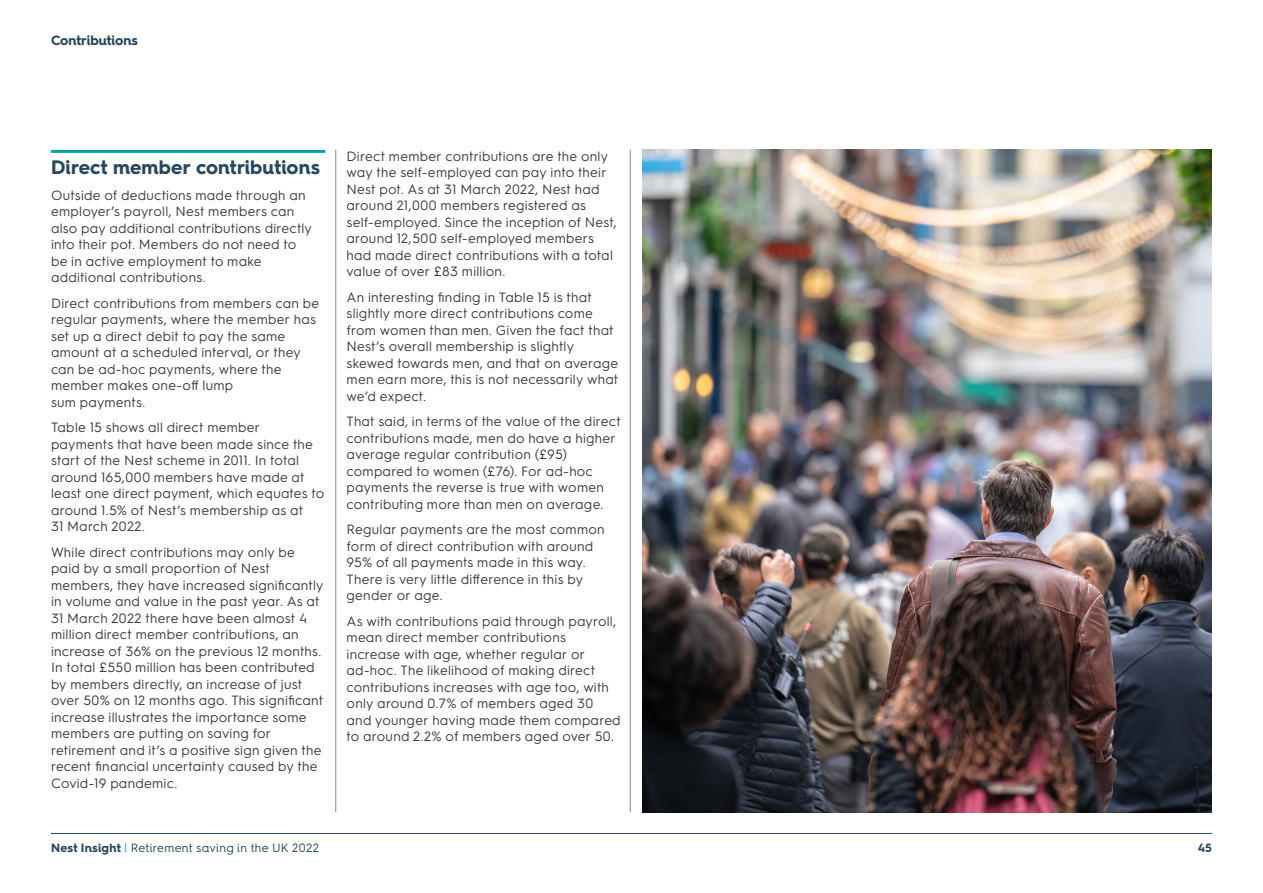
<style>
.page{position:relative;width:1263px;height:893px;background:#fff}
.page>*{position:absolute;margin:0;border:0;box-sizing:border-box;transform-origin:0 0}
.Subheading_L1_13_17p{font:700 19.5px "Hurme Geometric Sans 4";letter-spacing:.005em;color:#27465f}
.Body_Text_9_11pt___6{font:13.5px/16.5px "Hurme Geometric Sans 3";letter-spacing:.015em;color:#3d3c3b}
.t1{font:700 13.5px "Hurme Geometric Sans 4";color:#27465f}
.t2{font:12px "Hurme Geometric Sans 4";letter-spacing:.015em;color:#27465f}
.t3{font:700 12px "Hurme Geometric Sans 4";color:#27465f}
.s1{font-weight:700}
.s2{color:#00a3a6}
</style>
<div class="page">
<hr style="left:51px;top:833px;width:1161px;height:1px;background:#27465f">
<hr style="left:335px;top:150px;width:1px;height:662px;background:#878787">
<hr style="left:630px;top:150px;width:1px;height:662px;background:#878787">
<hr style="left:51px;top:150px;width:274px;height:3px;background:#00a3a6">
<img style="left:642px;top:150px;width:570px;height:662px">
<p class="t1" style="left:51px;top:31px;width:88px">Contributions</p>
<h1 class="Subheading_L1_13_17p" style="left:51px;top:154px;width:270px">Direct member contributions</h1>
<p class="Body_Text_9_11pt___6" style="left:51px;top:186px;width:262px">Outside of deductions made through an employer’s payroll, Nest members can also pay additional contributions directly into their pot. Members do not need to be in active employment to make additional contributions.</p>
<p class="Body_Text_9_11pt___6" style="left:51px;top:294px;width:270px">Direct contributions from members can be regular payments, where the member has set up a direct debit to pay the same amount at a scheduled interval, or they can be ad-hoc payments, where the member makes one-off lump<br>sum payments.</p>
<p class="Body_Text_9_11pt___6" style="left:51px;top:418px;width:275px">Table 15 shows all direct member payments that have been made since the start of the Nest scheme in 2011. In total around 165,000 members have made at least one direct payment, which equates to around 1.5% of Nest’s membership as at<br>31 March 2022.</p>
<p class="Body_Text_9_11pt___6" style="left:51px;top:543px;width:274px">While direct contributions may only be paid by a small proportion of Nest members, they have increased significantly in volume and value in the past year. As at 31 March 2022 there have been almost 4 million direct member contributions, an increase of 36% on the previous 12 months.<br>In total £550 million has been contributed by members directly, an increase of just over 50% on 12 months ago. This significant increase illustrates the importance some members are putting on saving for retirement and it’s a positive sign given the recent financial uncertainty caused by the Covid-19 pandemic.</p>
<p class="Body_Text_9_11pt___6" style="left:347px;top:147px;width:272px">Direct member contributions are the only way the self-employed can pay into their Nest pot. As at 31 March 2022, Nest had around 21,000 members registered as self-employed. Since the inception of Nest, around 12,500 self-employed members had made direct contributions with a total value of over £83 million.</p>
<p class="Body_Text_9_11pt___6" style="left:347px;top:288px;width:273px">An interesting finding in Table 15 is that slightly more direct contributions come from women than men. Given the fact that Nest’s overall membership is slightly skewed towards men, and that on average men earn more, this is not necessarily what we’d expect.</p>
<p class="Body_Text_9_11pt___6" style="left:347px;top:412px;width:276px">That said, in terms of the value of the direct contributions made, men do have a higher average regular contribution (£95) compared to women (£76). For ad-hoc payments the reverse is true with women contributing more than men on average.</p>
<p class="Body_Text_9_11pt___6" style="left:347px;top:520px;width:260px">Regular payments are the most common form of direct contribution with around 95% of all payments made in this way.<br>There is very little difference in this by gender or age.</p>
<p class="Body_Text_9_11pt___6" style="left:347px;top:612px;width:276px">As with contributions paid through payroll, mean direct member contributions increase with age, whether regular or ad-hoc. The likelihood of making direct contributions increases with age too, with only around 0.7% of members aged 30 and younger having made them compared to around 2.2% of members aged over 50.</p>
<p class="t2" style="left:51px;top:839px;width:270px"><span class="s1">Nest Insight</span> <span class="s2">|</span> Retirement saving in the UK 2022</p>
<p class="t3" style="left:1198px;top:839px;width:16px">45</p>
</div>
